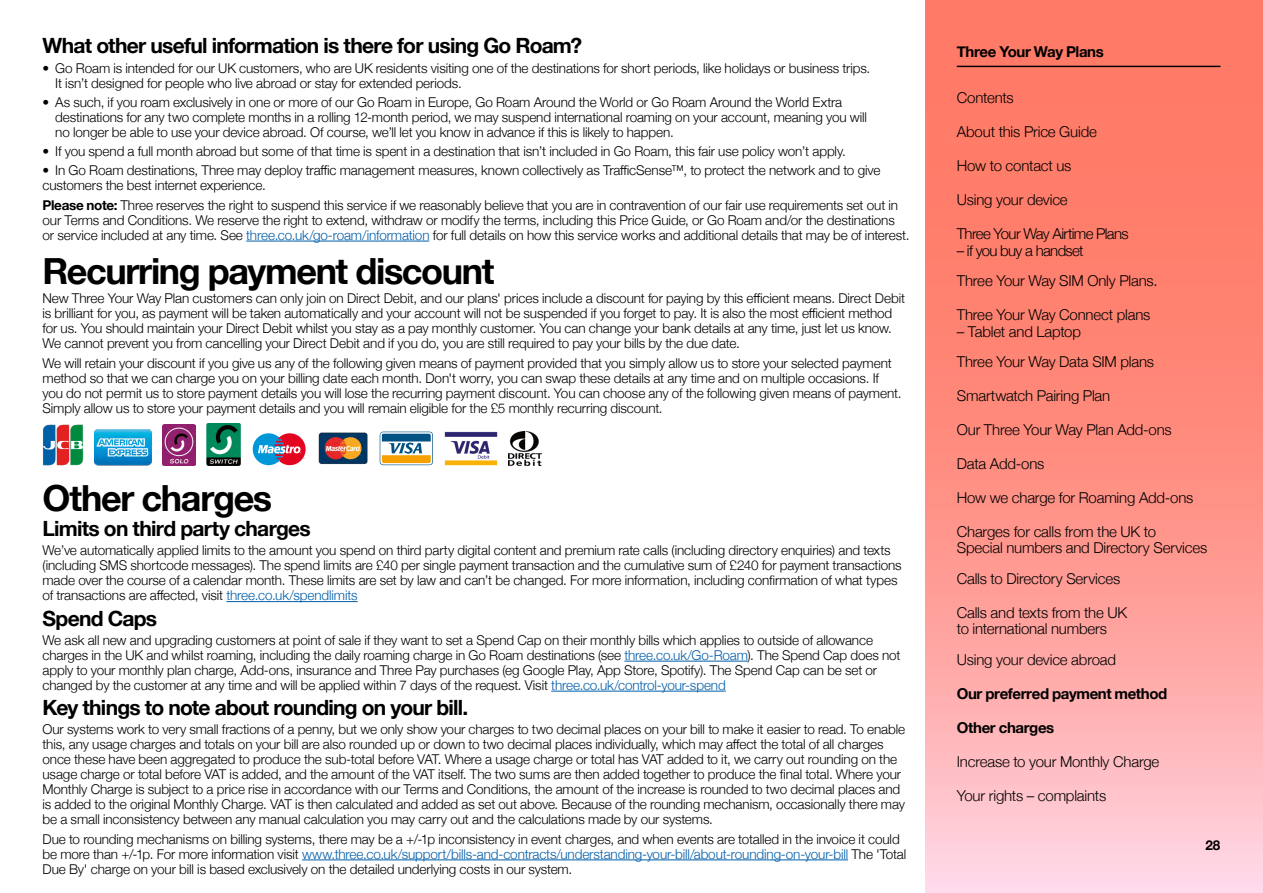
<style>
.page{position:relative;width:1263px;height:893px;background:#fff}
.page>*{position:absolute;margin:0;border:0;box-sizing:border-box;transform-origin:0 0}
.t1{font:700 36px "Helvetica Neue";letter-spacing:-.035em;color:#000}
.t2{font:700 21px "Helvetica Neue";letter-spacing:-.035em;color:#000}
.t3{font:300 15px/30.3px "Helvetica Neue";letter-spacing:-.015em;color:#000}
.t4{font:700 15px "Helvetica Neue";letter-spacing:-.025em;color:#000}
.t5{font:300 15px "Helvetica Neue";letter-spacing:-.045em;color:#000}
.t6{font:300 13.5px/15px "Helvetica Neue";letter-spacing:-.01em;color:#000}
.t7{font:700 13.5px "Helvetica Neue";color:#000}
.s1{font-weight:700}
.s2{color:#005da9}
</style>
<div class="page">
<svg style="left:926px;top:0;width:337px;height:893px;background:#fe968d"></svg>
<hr style="left:957px;top:66px;width:263px;height:1px;background:#000">
<hr style="left:246px;top:241px;width:183px;height:1px;background:#005da9">
<hr style="left:226px;top:601px;width:132px;height:1px;background:#005da9">
<hr style="left:624px;top:661px;width:124px;height:1px;background:#005da9">
<hr style="left:551px;top:691px;width:175px;height:1px;background:#005da9">
<hr style="left:302px;top:860px;width:546px;height:1px;background:#005da9">
<img style="left:94px;top:429px;width:58px;height:36px">
<img style="left:508px;top:432px;width:34px;height:33px">
<img style="left:43px;top:424px;width:40px;height:41px">
<svg style="left:253px;top:433px;width:53px;height:32px"></svg>
<img style="left:163px;top:424px;width:33px;height:41px">
<img style="left:206px;top:423px;width:35px;height:42px">
<svg style="left:380px;top:432px;width:53px;height:33px"></svg>
<img style="left:444px;top:431px;width:54px;height:34px">
<img style="left:318px;top:432px;width:50px;height:33px">
<h2 class="t2" style="left:43px;top:29px;width:541px">What other useful information is there for using Go Roam?</h2>
<p class="t6" style="left:55px;top:59px;width:816px;text-indent:-13px">• Go Roam is intended for our UK customers, who are UK residents visiting one of the destinations for short periods, like holidays or business trips.<br>It isn’t designed for people who live abroad or stay for extended periods.</p>
<p class="t6" style="left:55px;top:94px;width:813px;text-indent:-13px">• As such, if you roam exclusively in one or more of our Go Roam in Europe, Go Roam Around the World or Go Roam Around the World Extra destinations for any two complete months in a rolling 12-month period, we may suspend international roaming on your account, meaning you will no longer be able to use your device abroad. Of course, we’ll let you know in advance if this is likely to happen.</p>
<p class="t6" style="left:43px;top:143px;width:805px">• If you spend a full month abroad but some of that time is spent in a destination that isn’t included in Go Roam, this fair use policy won’t apply.</p>
<p class="t6" style="left:43px;top:162px;width:839px">• In Go Roam destinations, Three may deploy traffic management measures, known collectively as TrafficSense™, to protect the network and to give customers the best internet experience.</p>
<p class="t6" style="left:43px;top:196px;width:868px"><span class="s1">Please note:</span> Three reserves the right to suspend this service if we reasonably believe that you are in contravention of our fair use requirements set out in our Terms and Conditions. We reserve the right to extend, withdraw or modify the terms, including this Price Guide, or Go Roam and/or the destinations or service included at any time. See <span class="s2">three.co.uk/go-roam/information</span> for full details on how this service works and additional details that may be of interest.</p>
<h1 class="t1" style="left:43px;top:243px;width:453px">Recurring payment discount</h1>
<p class="t6" style="left:43px;top:290px;width:864px">New Three Your Way Plan customers can only join on Direct Debit, and our plans' prices include a discount for paying by this efficient means. Direct Debit is brilliant for you, as payment will be taken automatically and your account will not be suspended if you forget to pay. It is also the most efficient method for us. You should maintain your Direct Debit whilst you stay as a pay monthly customer. You can change your bank details at any time, just let us know.<br>We cannot prevent you from cancelling your Direct Debit and if you do, you are still required to pay your bills by the due date.</p>
<p class="t6" style="left:43px;top:354px;width:860px">We will retain your discount if you give us any of the following given means of payment provided that you simply allow us to store your selected payment method so that we can charge you on your billing date each month. Don't worry, you can swap these details at any time and on multiple occasions. If you do not permit us to store payment details you will lose the recurring payment discount. You can choose any of the following given means of payment.<br>Simply allow us to store your payment details and you will remain eligible for the £5 monthly recurring discount.</p>
<h1 class="t1" style="left:43px;top:470px;width:231px">Other charges</h1>
<h2 class="t2" style="left:43px;top:512px;width:270px">Limits on third party charges</h2>
<p class="t6" style="left:43px;top:542px;width:861px">We’ve automatically applied limits to the amount you spend on third party digital content and premium rate calls (including directory enquiries) and texts (including SMS shortcode messages). The spend limits are £40 per single payment transaction and the cumulative sum of £240 for payment transactions made over the course of a calendar month. These limits are set by law and can’t be changed. For more information, including confirmation of what types of transactions are affected, visit <span class="s2">three.co.uk/spendlimits</span></p>
<h2 class="t2" style="left:43px;top:601px;width:116px">Spend Caps</h2>
<p class="t6" style="left:43px;top:631px;width:859px">We ask all new and upgrading customers at point of sale if they want to set a Spend Cap on their monthly bills which applies to outside of allowance charges in the UK and whilst roaming, including the daily roaming charge in Go Roam destinations (see <span class="s2">three.co.uk/Go-Roam</span>). The Spend Cap does not apply to your monthly plan charge, Add-ons, insurance and Three Pay purchases (eg Google Play, App Store, Spotify). The Spend Cap can be set or changed by the customer at any time and will be applied within 7 days of the request. Visit <span class="s2">three.co.uk/control-your-spend</span></p>
<h2 class="t2" style="left:43px;top:691px;width:427px">Key things to note about rounding on your bill.</h2>
<p class="t6" style="left:43px;top:721px;width:864px">Our systems work to very small fractions of a penny, but we only show your charges to two decimal places on your bill to make it easier to read. To enable this, any usage charges and totals on your bill are also rounded up or down to two decimal places individually, which may affect the total of all charges once these have been aggregated to produce the sub-total before VAT. Where a usage charge or total has VAT added to it, we carry out rounding on the usage charge or total before VAT is added, and the amount of the VAT itself. The two sums are then added together to produce the final total. Where your Monthly Charge is subject to a price rise in accordance with our Terms and Conditions, the amount of the increase is rounded to two decimal places and is added to the original Monthly Charge. VAT is then calculated and added as set out above. Because of the rounding mechanism, occasionally there may be a small inconsistency between any manual calculation you may carry out and the calculations made by our systems.</p>
<p class="t6" style="left:43px;top:830px;width:865px">Due to rounding mechanisms on billing systems, there may be a +/-1p inconsistency in event charges, and when events are totalled in the invoice it could be more than +/-1p. For more information visit <span class="s2">www.three.co.uk/support/bills-and-contracts/understanding-your-bill/about-rounding-on-your-bill</span> The 'Total<br>Due By' charge on your bill is based exclusively on the detailed underlying costs in our system.</p>
<p class="t4" style="left:957px;top:40px;width:149px">Three Your Way Plans</p>
<p class="t3" style="left:957px;top:82px;width:58px">Contents</p>
<p class="t3" style="left:957px;top:116px;width:142px">About this Price Guide</p>
<p class="t3" style="left:957px;top:150px;width:116px">How to contact us</p>
<p class="t3" style="left:957px;top:184px;width:112px">Using your device</p>
<p class="t5" style="left:957px;top:222px;width:173px">Three Your Way Airtime Plans</p>
<p class="t3" style="left:957px;top:234px;width:202px">– if you buy a handset<br>Three Your Way SIM Only Plans.</p>
<p class="t3" style="left:957px;top:298px;width:195px">Three Your Way Connect plans</p>
<p class="t3" style="left:957px;top:315px;width:199px">– Tablet and Laptop<br>Three Your Way Data SIM plans</p>
<p class="t3" style="left:957px;top:379px;width:155px">Smartwatch Pairing Plan</p>
<p class="t3" style="left:957px;top:413px;width:217px">Our Three Your Way Plan Add-ons</p>
<p class="t3" style="left:957px;top:447px;width:89px">Data Add-ons</p>
<p class="t3" style="left:957px;top:481px;width:238px">How we charge for Roaming Add-ons</p>
<p class="t3" style="left:957px;top:522px;width:252px;line-height:16.5px">Charges for calls from the UK to<br>Special numbers and Directory Services</p>
<p class="t3" style="left:957px;top:562px;width:165px">Calls to Directory Services</p>
<p class="t3" style="left:957px;top:603px;width:172px;line-height:16.5px">Calls and texts from the UK to international numbers</p>
<p class="t3" style="left:957px;top:643px;width:161px">Using your device abroad</p>
<p class="t4" style="left:957px;top:681px;width:212px">Our preferred payment method</p>
<p class="t4" style="left:957px;top:716px;width:99px">Other charges</p>
<p class="t3" style="left:957px;top:745px;width:204px">Increase to your Monthly Charge</p>
<p class="t3" style="left:957px;top:779px;width:151px">Your rights – complaints</p>
<p class="t7" style="left:1205px;top:835px;width:17px">28</p>
</div>
